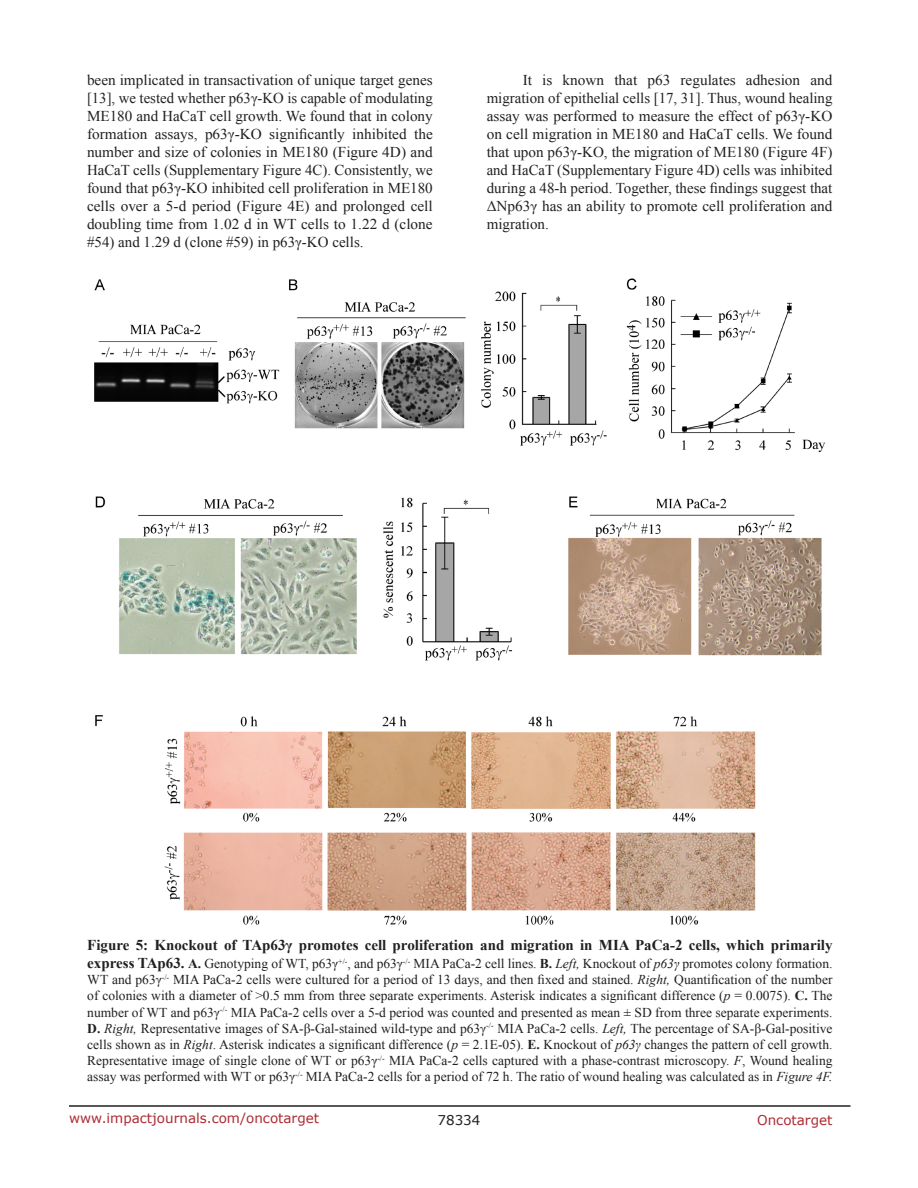
<style>
.page{position:relative;width:918px;height:1188px;background:#fff}
.page>*{position:absolute;margin:0;border:0;box-sizing:border-box;transform-origin:0 0}
.BodyText{font:15px/18px "Times New Roman";color:#221f22;text-align:justify}
.FigureText{font:700 15px "Times New Roman";color:#221f22}
.FigureText-2{font:13.5px/16.2px "Times New Roman";color:#221f22;text-align:justify}
.t1{font:13.5px "Verdana";color:#ac2b31}
.t2{font:13.5px "Verdana";color:#221f22}
.s1{font-weight:700;font-size:15px}
.s2{font-weight:700}
.s3{font-style:italic}
</style>
<div class="page">
<hr style="left:69px;top:1105px;width:781px;height:2px;background:#231f20">
<img style="left:94px;top:278px;width:731px;height:647px">
<p class="BodyText" style="left:87px;top:71px;width:347px">been implicated in transactivation of unique target genes [13], we tested whether p63γ-KO is capable of modulating ME180 and HaCaT cell growth. We found that in colony formation assays, p63γ-KO significantly inhibited the number and size of colonies in ME180 (Figure 4D) and HaCaT cells (Supplementary Figure 4C). Consistently, we found that p63γ-KO inhibited cell proliferation in ME180 cells over a 5-d period (Figure 4E) and prolonged cell doubling time from 1.02 d in WT cells to 1.22 d (clone #54) and 1.29 d (clone #59) in p63γ-KO cells.</p>
<p class="BodyText" style="left:487px;top:71px;width:347px;text-indent:36px">It is known that p63 regulates adhesion and migration of epithelial cells [17, 31]. Thus, wound healing assay was performed to measure the effect of p63γ-KO on cell migration in ME180 and HaCaT cells. We found that upon p63γ-KO, the migration of ME180 (Figure 4F) and HaCaT (Supplementary Figure 4D) cells was inhibited during a 48-h period. Together, these findings suggest that ΔNp63γ has an ability to promote cell proliferation and migration.</p>
<p class="FigureText" style="left:87px;top:935px;width:747px">Figure 5: Knockout of TAp63γ promotes cell proliferation and migration in MIA PaCa-2 cells, which primarily</p>
<p class="FigureText-2" style="left:87px;top:955px;width:747px"><span class="s1">express TAp63.</span> <span class="s2">A.</span> Genotyping of WT, p63γ<sup>+/-</sup>, and p63γ<sup>-/-</sup> MIA PaCa-2 cell lines. <span class="s2">B.</span> <span class="s3">Left,</span> Knockout of <span class="s3">p63γ</span> promotes colony formation.<br>WT and p63γ<sup>-/-</sup> MIA PaCa-2 cells were cultured for a period of 13 days, and then fixed and stained. <span class="s3">Right,</span> Quantification of the number of colonies with a diameter of &gt;0.5 mm from three separate experiments. Asterisk indicates a significant difference (<span class="s3">p</span> = 0.0075). <span class="s2">C.</span> The number of WT and p63γ<sup>-/-</sup> MIA PaCa-2 cells over a 5-d period was counted and presented as mean ± SD from three separate experiments.<br><span class="s2">D.</span> <span class="s3">Right,</span> Representative images of SA-β-Gal-stained wild-type and p63γ<sup>-/-</sup> MIA PaCa-2 cells. <span class="s3">Left,</span> The percentage of SA-β-Gal-positive cells shown as in <span class="s3">Right</span>. Asterisk indicates a significant difference (<span class="s3">p</span> = 2.1E-05). <span class="s2">E.</span> Knockout of <span class="s3">p63γ</span> changes the pattern of cell growth.<br>Representative image of single clone of WT or p63γ<sup>-/-</sup> MIA PaCa-2 cells captured with a phase-contrast microscopy. <span class="s3">F</span>, Wound healing assay was performed with WT or p63γ<sup>-/-</sup> MIA PaCa-2 cells for a period of 72 h. The ratio of wound healing was calculated as in <span class="s3">Figure 4F.</span></p>
<p class="t1" style="left:69px;top:1109px;width:252px">www.impactjournals.com/oncotarget</p>
<p class="t2" style="left:438px;top:1111px;width:44px">78334</p>
<p class="t1" style="left:757px;top:1111px;width:77px">Oncotarget</p>
</div>
